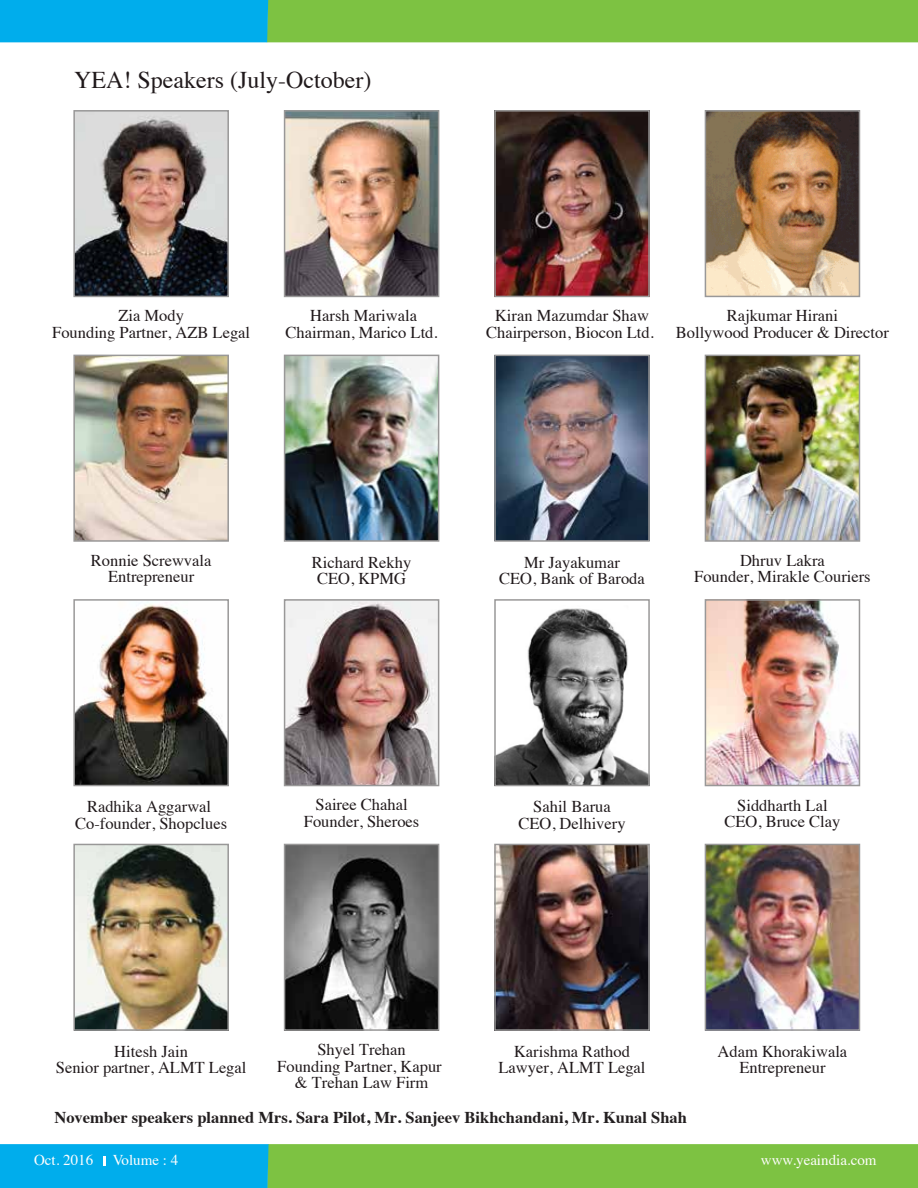
<style>
.page{position:relative;width:918px;height:1188px;background:#fff}
.page>*{position:absolute;margin:0;border:0;box-sizing:border-box;transform-origin:0 0}
.t1{font:24px "Times";color:#20191b}
.t2{font:16.5px/16.5px "Times";color:#20191b;text-align:center}
.t3{font:700 16.5px "Times";color:#231f20}
.t4{font:15px "Times";color:#fffefe}
</style>
<div class="page">
<svg style="left:0;top:0;width:918px;height:42px;background:#58bb74"></svg>
<svg style="left:0;top:1144px;width:918px;height:44px;background:#59bc74"></svg>
<img style="left:708px;top:847px;width:149px;height:181px">
<div style="left:705px;top:844px;width:155px;height:187px;border:2px solid #999898"></div>
<img style="left:497px;top:847px;width:150px;height:181px">
<div style="left:494px;top:844px;width:156px;height:187px;border:2px solid #999898"></div>
<img style="left:76px;top:602px;width:150px;height:181px">
<div style="left:73px;top:599px;width:156px;height:187px;border:2px solid #999898"></div>
<img style="left:287px;top:113px;width:149px;height:181px">
<div style="left:284px;top:110px;width:155px;height:187px;border:2px solid #999898"></div>
<img style="left:497px;top:113px;width:150px;height:181px">
<div style="left:494px;top:110px;width:156px;height:187px;border:2px solid #999898"></div>
<img style="left:708px;top:113px;width:149px;height:181px">
<div style="left:705px;top:110px;width:155px;height:187px;border:2px solid #999898"></div>
<img style="left:287px;top:358px;width:149px;height:181px">
<div style="left:284px;top:355px;width:155px;height:187px;border:2px solid #999898"></div>
<img style="left:497px;top:608px;width:150px;height:175px">
<div style="left:494px;top:599px;width:156px;height:187px;border:2px solid #999898"></div>
<img style="left:76px;top:113px;width:150px;height:181px">
<div style="left:73px;top:110px;width:156px;height:187px;border:2px solid #999898"></div>
<img style="left:287px;top:602px;width:149px;height:181px">
<div style="left:284px;top:599px;width:155px;height:187px;border:2px solid #999898"></div>
<img style="left:497px;top:358px;width:150px;height:181px">
<div style="left:494px;top:355px;width:156px;height:187px;border:2px solid #999898"></div>
<img style="left:76px;top:847px;width:150px;height:181px">
<div style="left:73px;top:844px;width:156px;height:187px;border:2px solid #999898"></div>
<img style="left:76px;top:358px;width:150px;height:181px">
<div style="left:73px;top:355px;width:156px;height:187px;border:2px solid #999898"></div>
<img style="left:287px;top:847px;width:149px;height:181px">
<div style="left:284px;top:844px;width:155px;height:187px;border:2px solid #999898"></div>
<img style="left:708px;top:358px;width:149px;height:181px">
<div style="left:705px;top:355px;width:155px;height:187px;border:2px solid #999898"></div>
<img style="left:708px;top:602px;width:149px;height:181px">
<div style="left:705px;top:599px;width:155px;height:187px;border:2px solid #999898"></div>
<h1 class="t1" style="left:74px;top:57px;width:299px">YEA! Speakers (July-October)</h1>
<p class="t2" style="left:52px;top:306px;width:199px">Zia Mody<br>Founding Partner, AZB Legal</p>
<p class="t2" style="left:286px;top:306px;width:154px">Harsh Mariwala<br>Chairman, Marico Ltd.</p>
<p class="t2" style="left:486px;top:306px;width:169px">Kiran Mazumdar Shaw<br>Chairperson, Biocon Ltd.</p>
<p class="t2" style="left:676px;top:306px;width:215px">Rajkumar Hirani<br>Bollywood Producer &amp; Director</p>
<p class="t2" style="left:91px;top:551px;width:122px">Ronnie Screwvala<br>Entrepreneur</p>
<p class="t2" style="left:312px;top:552px;width:101px">Richard Rekhy<br>CEO, KPMG</p>
<p class="t2" style="left:499px;top:552px;width:147px">Mr Jayakumar<br>CEO, Bank of Baroda</p>
<p class="t2" style="left:694px;top:551px;width:178px">Dhruv Lakra<br>Founder, Mirakle Couriers</p>
<p class="t2" style="left:75px;top:797px;width:154px">Radhika Aggarwal<br>Co-founder, Shopclues</p>
<p class="t2" style="left:304px;top:795px;width:117px">Sairee Chahal<br>Founder, Sheroes</p>
<p class="t2" style="left:518px;top:797px;width:109px">Sahil Barua<br>CEO, Delhivery</p>
<p class="t2" style="left:724px;top:795px;width:117px">Siddharth Lal<br>CEO, Bruce Clay</p>
<p class="t2" style="left:56px;top:1042px;width:192px">Hitesh Jain<br>Senior partner, ALMT Legal</p>
<p class="t2" style="left:277px;top:1040px;width:166px">Shyel Trehan<br>Founding Partner, Kapur &amp; Trehan Law Firm</p>
<p class="t2" style="left:498px;top:1042px;width:149px">Karishma Rathod<br>Lawyer, ALMT Legal</p>
<p class="t2" style="left:718px;top:1042px;width:131px">Adam Khorakiwala<br>Entrepreneur</p>
<p class="t3" style="left:54px;top:1102px;width:634px">November speakers planned Mrs. Sara Pilot, Mr. Sanjeev Bikhchandani, Mr. Kunal Shah</p>
<p class="t4" style="left:34px;top:1146px;width:61px">Oct. 2016</p>
<p class="t4" style="left:113px;top:1146px;width:67px">Volume : 4</p>
<p class="t4" style="left:761px;top:1146px;width:117px">www.yeaindia.com</p>
</div>
